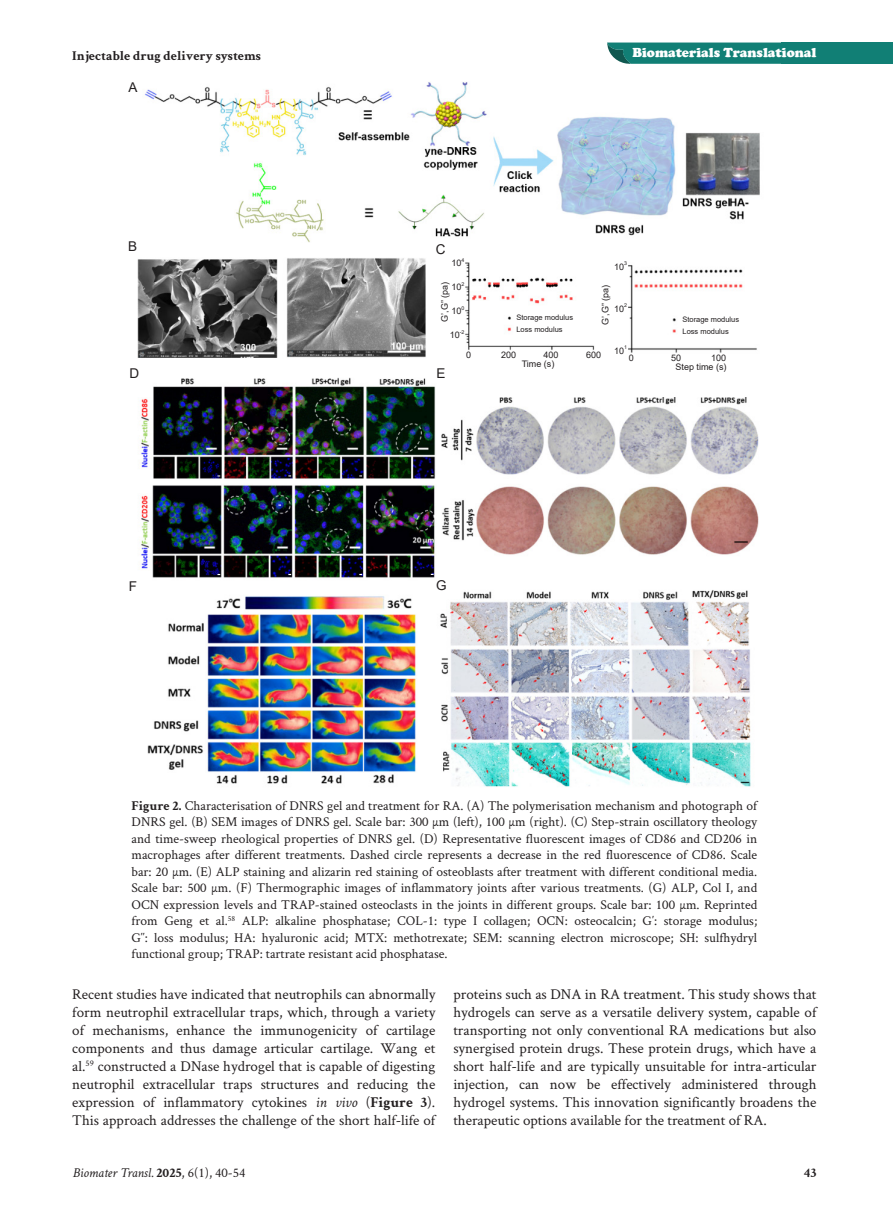
<style>
.page{position:relative;width:893px;height:1208px;background:#fff}
.page>*{position:absolute;margin:0;border:0;box-sizing:border-box;transform-origin:0 0}
.t1{font:15px/18px "Crimson Text";color:#231f20;text-align:justify}
.t2{font:13.5px/16.5px "Crimson Text";color:#231f20;text-align:justify}
.t3{font:700 13.5px "Crimson Text";color:#231f20}
.t4{font:italic 13.5px "Crimson Text";color:#231f20}
.t5{font:900 13.5px "Cooper";color:#fff}
.t6{font:13.5px "Arial";color:#231f20}
.t7{font:9px "Arial";color:#231f20}
.t8{font:7.5px/12px "Arial";color:#231f20}
.t9{font:5.25px "Arial";color:#231f20}
.s1{font-weight:700}
.s2{font-style:italic}
.s3{font-weight:700;font-style:normal}
.s4{font-style:normal}
</style>
<div class="page">
<div style="left:781px;top:43px;width:112px;height:21px;background:#117f75"></div>
<svg style="left:607px;top:43px;width:174px;height:21px;background:#1a8278"></svg>
<img style="left:137px;top:82px;width:623px;height:705px">
<div style="left:449px;top:260px;width:15px;height:93px;background:#fff"></div>
<div style="left:614px;top:263px;width:13px;height:94px;background:#fff"></div>
<div style="left:466px;top:351px;width:144px;height:9px;background:#fff"></div>
<div style="left:629px;top:354px;width:144px;height:9px;background:#fff"></div>
<div style="left:517px;top:361px;width:40px;height:12px;background:#fff"></div>
<div style="left:516px;top:315px;width:57px;height:23px;background:#fff"></div>
<div style="left:682px;top:316px;width:57px;height:24px;background:#fff"></div>
<div style="left:671px;top:363px;width:60px;height:9px;background:#fff"></div>
<div style="left:441px;top:281px;width:8px;height:41px;background:#fff"></div>
<div style="left:602px;top:284px;width:12px;height:41px;background:#fff"></div>
<p class="t3" style="left:72px;top:48px;width:190px">Injectable drug delivery systems</p>
<p class="t5" style="left:632px;top:44px;width:186px">Biomaterials Translational</p>
<p class="t6" style="left:129px;top:78px;width:11px">A</p>
<p class="t6" style="left:128px;top:237px;width:11px">B</p>
<p class="t6" style="left:436px;top:240px;width:11px">C</p>
<p class="t7" style="left:451px;top:257px;width:12px">10</p>
<p class="t9" style="left:461px;top:256px;width:4px">4</p>
<p class="t7" style="left:451px;top:281px;width:12px">10</p>
<p class="t9" style="left:461px;top:280px;width:4px">2</p>
<p class="t7" style="left:451px;top:305px;width:12px">10</p>
<p class="t9" style="left:461px;top:304px;width:4px">0</p>
<p class="t7" style="left:450px;top:329px;width:12px">10</p>
<p class="t9" style="left:460px;top:328px;width:6px">-2</p>
<p class="t7" style="left:614px;top:260px;width:12px">10</p>
<p class="t9" style="left:624px;top:260px;width:4px">3</p>
<p class="t7" style="left:614px;top:302px;width:12px">10</p>
<p class="t9" style="left:624px;top:302px;width:4px">2</p>
<p class="t7" style="left:614px;top:344px;width:12px">10</p>
<p class="t9" style="left:624px;top:344px;width:4px">1</p>
<p class="t7" style="left:439px;top:322px;width:42px;rotate:-90deg">G’,G” (pa)</p>
<p class="t7" style="left:599px;top:325px;width:42px;rotate:-90deg">G’,G” (pa)</p>
<p class="t8" style="left:516px;top:311px;width:58px">Storage modulus<br>Loss modulus</p>
<p class="t8" style="left:682px;top:313px;width:58px">Storage modulus<br>Loss modulus</p>
<p class="t7" style="left:676px;top:360px;width:53px">Step time (s)</p>
<p class="t7" style="left:466px;top:348px;width:7px">0</p>
<p class="t7" style="left:501px;top:348px;width:17px">200</p>
<p class="t7" style="left:544px;top:348px;width:17px">400</p>
<p class="t7" style="left:586px;top:348px;width:17px">600</p>
<p class="t7" style="left:629px;top:351px;width:7px">0</p>
<p class="t7" style="left:671px;top:351px;width:12px">50</p>
<p class="t7" style="left:711px;top:351px;width:17px">100</p>
<p class="t7" style="left:522px;top:358px;width:34px">Time (s)</p>
<p class="t6" style="left:130px;top:364px;width:11px">D</p>
<p class="t6" style="left:436px;top:364px;width:11px">E</p>
<p class="t6" style="left:129px;top:577px;width:10px">F</p>
<p class="t6" style="left:436px;top:576px;width:12px">G</p>
<p class="t2" style="left:131px;top:796px;width:627px"><span class="s1">Figure 2.</span> Characterisation of DNRS gel and treatment for RA. (A) The polymerisation mechanism and photograph of DNRS gel. (B) SEM images of DNRS gel. Scale bar: 300 μm (left), 100 μm (right). (C) Step-strain oscillatory theology and time-sweep rheological properties of DNRS gel. (D) Representative fluorescent images of CD86 and CD206 in macrophages after different treatments. Dashed circle represents a decrease in the red fluorescence of CD86. Scale bar: 20 μm. (E) ALP staining and alizarin red staining of osteoblasts after treatment with different conditional media.<br>Scale bar: 500 μm. (F) Thermographic images of inflammatory joints after various treatments. (G) ALP, Col I, and OCN expression levels and TRAP-stained osteoclasts in the joints in different groups. Scale bar: 100 μm. Reprinted from Geng et al.<sup>58</sup> ALP: alkaline phosphatase; COL-1: type I collagen; OCN: osteocalcin; G′: storage modulus; G′′: loss modulus; HA: hyaluronic acid; MTX: methotrexate; SEM: scanning electron microscope; SH: sulfhydryl functional group; TRAP: tartrate resistant acid phosphatase.</p>
<p class="t1" style="left:72px;top:984px;width:365px">Recent studies have indicated that neutrophils can abnormally form neutrophil extracellular traps, which, through a variety of mechanisms, enhance the immunogenicity of cartilage components and thus damage articular cartilage. Wang et al.<sup>59</sup> constructed a DNase hydrogel that is capable of digesting neutrophil extracellular traps structures and reducing the expression of inflammatory cytokines <span class="s2">in vivo</span> (<span class="s1">Figure 3</span>).<br>This approach addresses the challenge of the short half-life of</p>
<p class="t1" style="left:453px;top:984px;width:365px">proteins such as DNA in RA treatment. This study shows that hydrogels can serve as a versatile delivery system, capable of transporting not only conventional RA medications but also synergised protein drugs. These protein drugs, which have a short half-life and are typically unsuitable for intra-articular injection, can now be effectively administered through hydrogel systems. This innovation significantly broadens the therapeutic options available for the treatment of RA.</p>
<p class="t4" style="left:73px;top:1165px;width:174px">Biomater Transl. <span class="s3">2025</span><span class="s4">, 6(1), 40-54</span></p>
<p class="t3" style="left:804px;top:1164px;width:14px">43</p>
</div>
